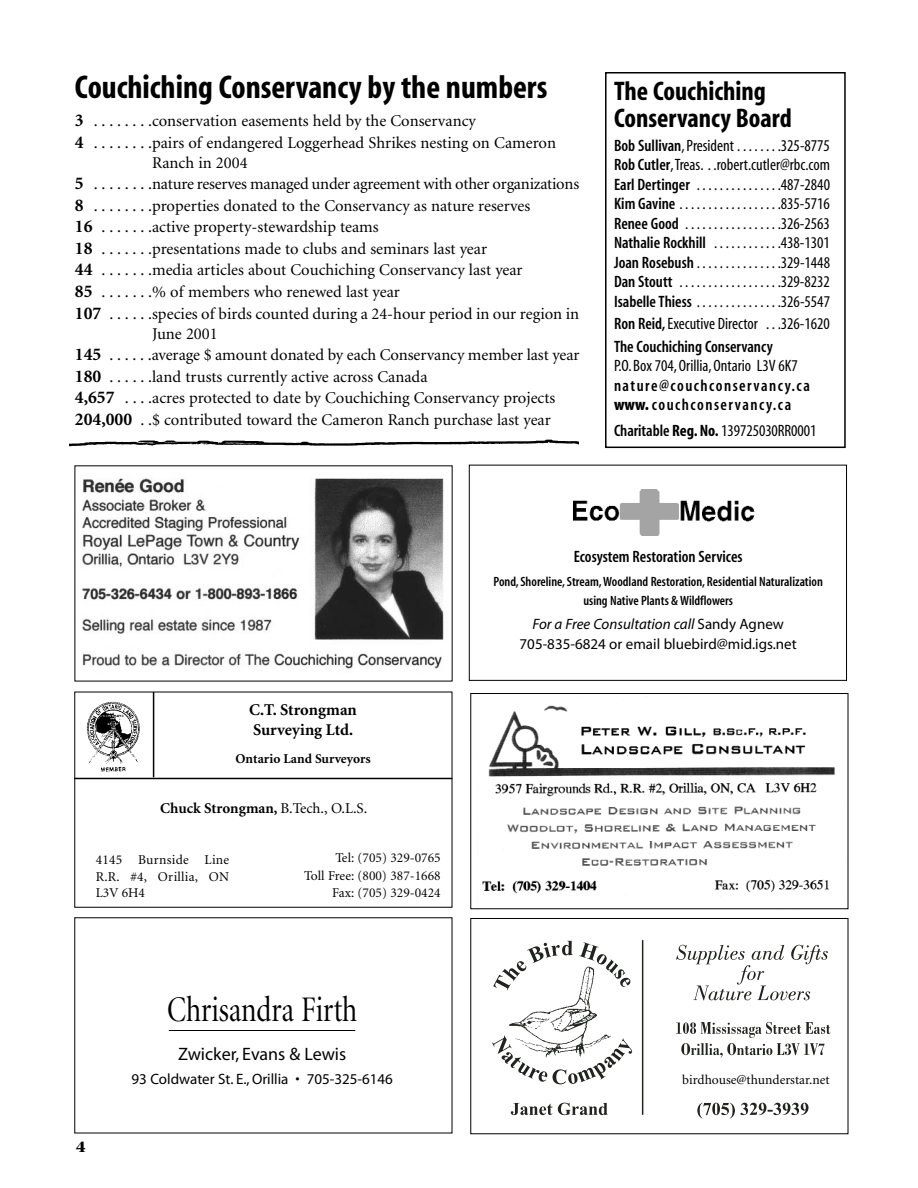
<style>
.page{position:relative;width:918px;height:1188px;background:#fff}
.page>*{position:absolute;margin:0;border:0;box-sizing:border-box;transform-origin:0 0}
.t1{font:36px "Minion Display";color:#000;scale:.8 1}
.t2{font:33px "Myriad MM 700 300";color:#000}
.t3{font:27px/27px "Myriad MM 700 300";color:#000}
.t4{font:18px "Myriad MM 400 600";color:#000}
.t5{font:16.5px/21.6px "Minion";color:#000}
.t6{font:16.5px/19.5px "Myriad MM 400 300";color:#000;text-align:justify}
.t7{font:16.5px "Myriad MM 565 300";color:#000}
.t8{font:16.5px/19.5px "Myriad MM 565 300";letter-spacing:.09em;color:#000}
.t9{font:700 16.5px/19.8px "Minion";color:#000}
.t10{font:900 16.5px "Veljovic";color:#000}
.t11{font:15px "Myriad MM 400 600";color:#000}
.t12{font:15px "Myriad MM It 400 600";color:#000}
.t13{font:700 15px "Minion";color:#000}
.t14{font:13.5px/16.5px "Minion";color:#000;text-align:justify}
.t15{font:13.5px/19.5px "Myriad MM 565 300";color:#000;text-align:center}
.t16{font:700 13.5px "Minion";color:#000}
.s1{font-weight:700;font-size:18px}
.s2{color:#fff}
.s3{font-family:"Myriad MM 565 300"}
.s4{font-family:"Myriad MM 830 300"}
.s5{font-family:"Myriad MM 700 300"}
.s6{font-weight:400}
.s7{font-family:"Myriad MM 400 600"}
</style>
<div class="page">
<img style="left:482px;top:705px;width:353px;height:192px">
<div style="left:470px;top:693px;width:378px;height:216px;border:1px solid #000"></div>
<hr style="left:153px;top:692px;width:1px;height:85px;background:#000">
<hr style="left:74px;top:778px;width:378px;height:1px;background:#000">
<img style="left:87px;top:701px;width:53px;height:71px">
<div style="left:470px;top:918px;width:378px;height:216px;border:1px solid #000"></div>
<div style="left:605px;top:72px;width:241px;height:376px;border:2px solid #000"></div>
<svg style="left:492px;top:941px;width:140px;height:143px"></svg>
<svg style="left:511px;top:1103px;width:97px;height:12px"></svg>
<svg style="left:697px;top:1103px;width:111px;height:15px"></svg>
<svg style="left:676px;top:945px;width:152px;height:55px"></svg>
<svg style="left:676px;top:1022px;width:154px;height:36px"></svg>
<hr style="left:642px;top:940px;width:1px;height:175px;background:#20231e">
<div style="left:469px;top:465px;width:378px;height:216px;border:1px solid #000"></div>
<img style="left:573px;top:489px;width:182px;height:47px">
<hr style="left:169px;top:1030px;width:186px;height:1px;background:#000">
<img style="left:70px;top:439px;width:508px;height:8px">
<img style="left:82px;top:478px;width:362px;height:191px">
<h2 class="t2" style="left:75px;top:74px;width:474px">Couchiching Conservancy by the numbers</h2>
<p class="t5" style="left:75px;top:111px;width:403px"><span class="s1">3</span> . . . . . . . .conservation easements held by the Conservancy</p>
<p class="t5" style="left:75px;top:133px;width:483px"><span class="s1">4</span> . . . . . . . .pairs of endangered Loggerhead Shrikes nesting on Cameron</p>
<p class="t5" style="left:86px;top:153px;width:163px"><span class="s2">. . . . . . . . .</span>Ranch in 2004</p>
<p class="t5" style="left:75px;top:174px;width:506px"><span class="s1">5</span> . . . . . . . .nature reserves managed under agreement with other organizations</p>
<p class="t5" style="left:75px;top:196px;width:457px"><span class="s1">8</span> . . . . . . . .properties donated to the Conservancy as nature reserves</p>
<p class="t5" style="left:75px;top:217px;width:305px"><span class="s1">16</span> . . . . . . .active property-stewardship teams</p>
<p class="t5" style="left:75px;top:239px;width:414px"><span class="s1">18</span> . . . . . . .presentations made to clubs and seminars last year</p>
<p class="t5" style="left:75px;top:261px;width:449px"><span class="s1">44</span> . . . . . . .media articles about Couchiching Conservancy last year</p>
<p class="t5" style="left:75px;top:282px;width:327px"><span class="s1">85</span> . . . . . . .% of members who renewed last year</p>
<p class="t5" style="left:75px;top:304px;width:506px"><span class="s1">107</span> . . . . . .species of birds counted during a 24-hour period in our region in</p>
<p class="t5" style="left:75px;top:345px;width:506px"><span class="s1">145</span> . . . . . .average $ amount donated by each Conservancy member last year <span class="s1">180</span> . . . . . .land trusts currently active across Canada<br><span class="s1">4,657</span> . . . .acres protected to date by Couchiching Conservancy projects <span class="s1">204,000</span> . .$ contributed toward the Cameron Ranch purchase last year</p>
<h3 class="t3" style="left:614px;top:80px;width:179px">The Couchiching<br>Conservancy Board</h3>
<p class="t6" style="left:614px;top:137px;width:218px"><span class="s3">Bob Sullivan</span>, President . . . . . . . .325-8775<br><span class="s3">Rob Cutler</span>,Treas. . .robert.cutler@rbc.com <span class="s3">Earl Dertinger</span> . . . . . . . . . . . . . . .487-2840<br><span class="s3">Kim Gavine</span> . . . . . . . . . . . . . . . . . .835-5716<br><span class="s3">Renee Good</span> . . . . . . . . . . . . . . . . .326-2563<br><span class="s3">Nathalie Rockhill</span> . . . . . . . . . . . .438-1301<br><span class="s3">Joan Rosebush</span> . . . . . . . . . . . . . . .329-1448<br><span class="s3">Dan Stoutt</span> . . . . . . . . . . . . . . . . . .329-8232<br><span class="s3">Isabelle Thiess</span> . . . . . . . . . . . . . . .326-5547</p>
<p class="t6" style="left:614px;top:315px;width:217px"><span class="s3">Ron Reid,</span>Executive Director . . .326-1620</p>
<p class="t7" style="left:614px;top:340px;width:160px">The Couchiching Conservancy</p>
<p class="t6" style="left:614px;top:357px;width:185px">P.O.Box 704, Orillia, Ontario L3V 6K7</p>
<p class="t8" style="left:614px;top:377px;width:197px">nature@couchconservancy.ca <span class="s4">www.</span>couchconservancy.ca</p>
<p class="t6" style="left:614px;top:422px;width:204px"><span class="s3">Charitable</span> <span class="s5">Reg. No.</span> 139725030RR0001</p>
<p class="t9" style="left:249px;top:701px;width:109px">C.T. Strongman<br>Surveying Ltd.</p>
<p class="t16" style="left:236px;top:754px;width:137px">Ontario Land Surveyors</p>
<p class="t13" style="left:160px;top:802px;width:209px">Chuck Strongman, <span class="s6">B.Tech., O.L.S.</span></p>
<p class="t14" style="left:96px;top:853px;width:135px">4145 Burnside Line R.R. #4, Orillia, ON L3V 6H4</p>
<p class="t14" style="left:304px;top:850px;width:138px;line-height:17.7px;text-align:right">Tel: (705) 329-0765<br>Toll Free: (800) 387-1668<br>Fax: (705) 329-0424</p>
<p class="t10" style="left:76px;top:1140px;width:12px">4</p>
<h1 class="t1" style="left:167px;top:995px;width:239px">Chrisandra Firth</h1>
<p class="t4" style="left:178px;top:1048px;width:170px">Zwicker, Evans &amp; Lewis</p>
<p class="t11" style="left:132px;top:1074px;width:263px">93 Coldwater St. E., Orillia • 705-325-6146</p>
<p class="t7" style="left:574px;top:550px;width:170px">Ecosystem Restoration Services</p>
<p class="t15" style="left:494px;top:573px;width:331px">Pond, Shoreline, Stream,Woodland Restoration, Residential Naturalization using Native Plants &amp; Wildflowers</p>
<p class="t12" style="left:532px;top:619px;width:253px">For a Free Consultation call <span class="s7">Sandy Agnew</span></p>
<p class="t11" style="left:520px;top:638px;width:279px">705-835-6824 or email bluebird@mid.igs.net</p>
<p class="t14" style="left:682px;top:1073px;width:149px">birdhouse@thunderstar.net</p>
</div>
